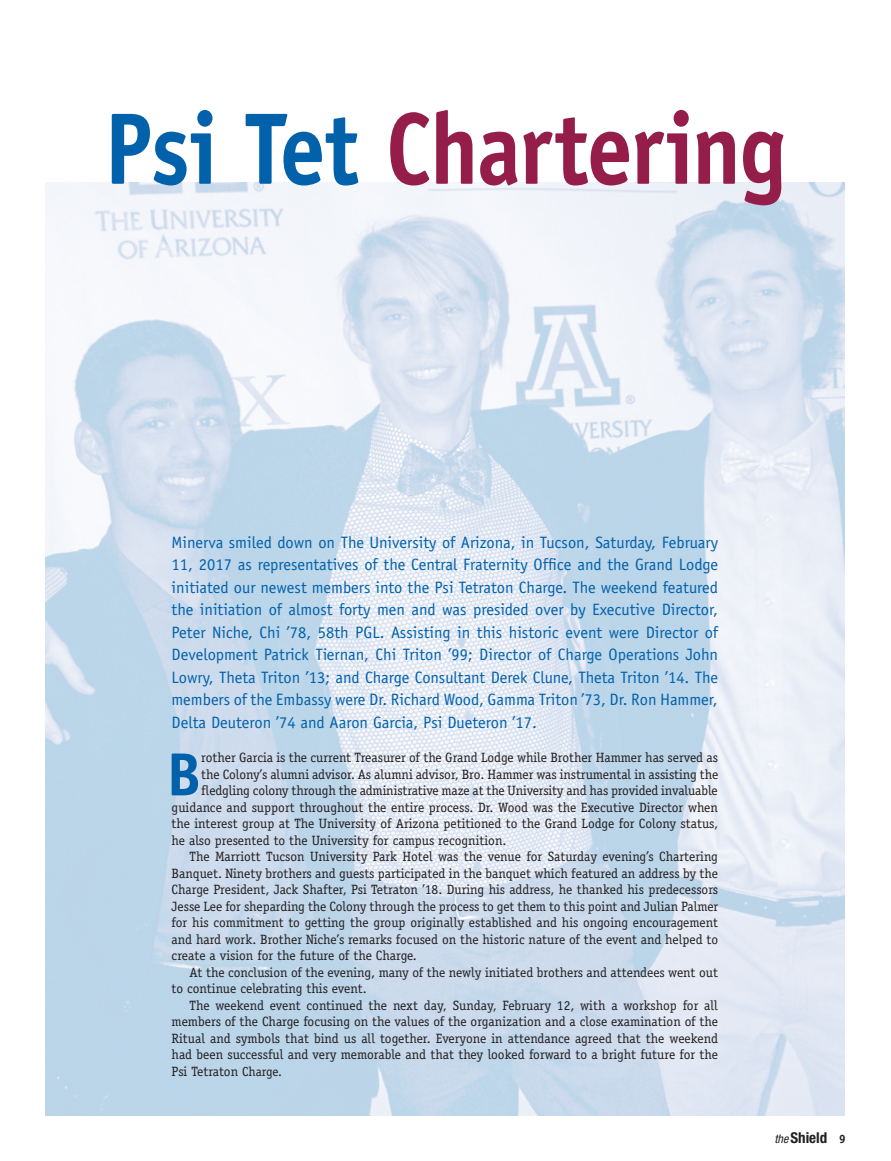
<style>
.page{position:relative;width:891px;height:1161px;background:#fff}
.page>*{position:absolute;margin:0;border:0;box-sizing:border-box;transform-origin:0 0}
.t1{font:700 102px "Officina Sans";letter-spacing:-.02em;color:#951d4a;scale:.9 1}
.t2{font:700 61.05px "Officina Sans";color:#0161ab}
.t3{font:16.5px/22.5px "Officina Sans";color:#0161ab;text-align:justify}
.t4{font:700 condensed 15px "Helvetica Neue";color:#231f20}
.t5{font:13.5px "Officina Serif";color:#231f20}
.s1{color:#0161ab}
.s2{font-size:13.2px}
.s3{font-weight:400;font-style:italic;font-size:12px}
.s4{font-family:"Officina Sans";font-stretch:normal;font-size:12px}
</style>
<div class="page">
<img style="left:45px;top:183px;width:800px;height:933px">
<h1 class="t1" style="left:105px;top:85px;width:759px"><span class="s1">Psi Tet</span> Chartering</h1>
<p class="t3" style="left:172px;top:531px;width:548px">Minerva smiled down on The University of Arizona, in Tucson, Saturday, February 11, 2017 as representatives of the Central Fraternity Office and the Grand Lodge initiated our newest members into the Psi Tetraton Charge. The weekend featured the initiation of almost forty men and was presided over by Executive Director, Peter Niche, Chi ’78, 58th PGL. Assisting in this historic event were Director of Development Patrick Tiernan, Chi Triton ’99; Director of Charge Operations John Lowry, Theta Triton ’13; and Charge Consultant Derek Clune, Theta Triton ’14. The members of the Embassy were Dr. Richard Wood, Gamma Triton ’73, Dr. Ron Hammer, Delta Deuteron ’74 and Aaron Garcia, Psi Dueteron ’17.</p>
<h2 class="t2" style="left:166px;top:737px;width:37px">B</h2>
<p class="t5" style="left:201px;top:750px;width:518px">rother Garcia is the current Treasurer of the Grand Lodge while Brother Hammer has served as</p>
<p class="t5" style="left:201px;top:766px;width:519px">the Colony’s alumni advisor. As alumni advisor, Bro. Hammer was instrumental in assisting the</p>
<p class="t5" style="left:201px;top:783px;width:518px">fledgling colony through the administrative maze at the University and has provided invaluable</p>
<p class="t5" style="left:172px;top:799px;width:548px">guidance and support throughout the entire process. Dr. Wood was the Executive Director when</p>
<p class="t5" style="left:172px;top:816px;width:548px">the interest group at The University of Arizona petitioned to the Grand Lodge for Colony status,</p>
<p class="t5" style="left:172px;top:832px;width:336px">he also presented to the University for campus recognition.</p>
<p class="t5" style="left:190px;top:849px;width:530px">The Marriott Tucson University Park Hotel was the venue for Saturday evening’s Chartering</p>
<p class="t5" style="left:172px;top:865px;width:548px">Banquet. Ninety brothers and guests participated in the banquet which featured an address by the</p>
<p class="t5" style="left:172px;top:882px;width:548px">Charge President, Jack Shafter, Psi Tetraton ’18. During his address, he thanked his predecessors</p>
<p class="t5" style="left:172px;top:898px;width:548px">Jesse Lee for sheparding the Colony through the process to get them to this point and Julian Palmer</p>
<p class="t5" style="left:172px;top:915px;width:548px">for his commitment to getting the group originally established and his ongoing encouragement</p>
<p class="t5" style="left:172px;top:931px;width:548px">and hard work. Brother Niche’s remarks focused on the historic nature of the event and helped to</p>
<p class="t5" style="left:172px;top:948px;width:247px">create a vision for the future of the Charge.</p>
<p class="t5" style="left:190px;top:964px;width:530px">At the conclusion of the evening, many of the newly initiated brothers and attendees went out</p>
<p class="t5" style="left:172px;top:981px;width:197px">to continue celebrating this event.</p>
<p class="t5" style="left:190px;top:997px;width:530px">The weekend event continued the next day, Sunday, February 12, with a workshop for all</p>
<p class="t5" style="left:172px;top:1014px;width:548px">members of the Charge focusing on the values of the organization and a close examination of the</p>
<p class="t5" style="left:172px;top:1030px;width:548px">Ritual and symbols that bind us all together. Everyone in attendance agreed that the weekend</p>
<p class="t5" style="left:172px;top:1047px;width:548px">had been successful and very memorable and that they looked forward to a bright future for the</p>
<p class="t5" style="left:172px;top:1063px;width:112px">Psi Tetraton <span class="s2">Charge.</span></p>
<p class="t4" style="left:774px;top:1128px;width:73px"><span class="s3">the</span> Shield <span class="s4">9</span></p>
</div>
